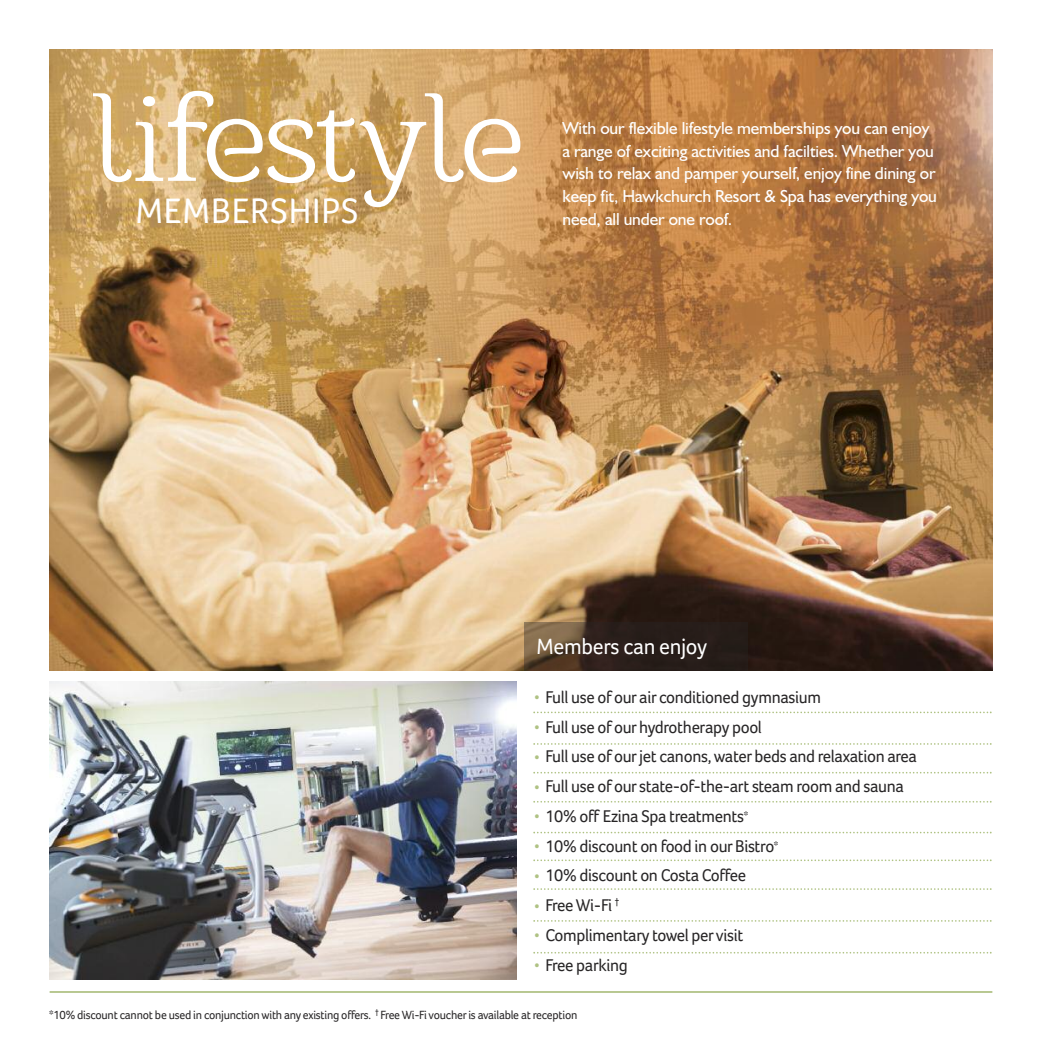
<style>
.page{position:relative;width:1042px;height:1042px;background:#fff}
.page>*{position:absolute;margin:0;border:0;box-sizing:border-box;transform-origin:0 0}
.t1{font:124.95px "Barkentina";letter-spacing:-.02em;color:#fff}
.t2{font:36.4px "Foco";letter-spacing:.025em;color:#fff;scale:.95 1}
.t3{font:22.75px "Foco";letter-spacing:-.015em;color:#fff;scale:.95 1}
.t4{font:17.5px/29.8px "Foco";letter-spacing:-.02em;color:#272526;scale:.96 1}
.t5{font:17.5px/22.8px "Humanist 521 BT";letter-spacing:-.01em;color:#fff}
.t6{font:12.25px "Foco";letter-spacing:-.02em;color:#272526;scale:.95 1}
.s1{font-weight:700;font-size:26.25px;color:#afc283}
.s2{font-size:12.25px}
</style>
<div class="page">
<img style="left:50px;top:50px;width:942px;height:620px">
<svg style="left:533px;top:711px;width:458px;height:2px"></svg>
<svg style="left:533px;top:743px;width:458px;height:2px"></svg>
<svg style="left:533px;top:772px;width:458px;height:1px"></svg>
<svg style="left:533px;top:952px;width:458px;height:1px"></svg>
<svg style="left:533px;top:920px;width:458px;height:2px"></svg>
<svg style="left:533px;top:888px;width:458px;height:2px"></svg>
<svg style="left:533px;top:859px;width:458px;height:2px"></svg>
<svg style="left:533px;top:831px;width:458px;height:2px"></svg>
<svg style="left:533px;top:801px;width:458px;height:1px"></svg>
<img style="left:50px;top:681px;width:466px;height:298px">
<div style="left:524px;top:622px;width:224px;height:48px;background:#272526;opacity:.4"></div>
<hr style="left:50px;top:991px;width:942px;height:2px;background:#afc283">
<h1 class="t1" style="left:93px;top:94px;width:436px">lifestyle</h1>
<h2 class="t2" style="left:135px;top:190px;width:236px">MEMBERSHIPS</h2>
<p class="t5" style="left:562px;top:118px;width:376px">With our flexible lifestyle memberships you can enjoy a range of exciting activities and facilties. Whether you wish to relax and pamper yourself, enjoy fine dining or keep fit, Hawkchurch Resort &amp; Spa has everything you need, all under one roof.</p>
<h3 class="t3" style="left:536px;top:633px;width:181px">Members can enjoy</h3>
<p class="t4" style="left:533px;top:682px;width:401px"><span class="s1">·</span> Full use of our air conditioned gymnasium<br><span class="s1">·</span> Full use of ourhydrotherapy pool<br><span class="s1">·</span> Full use of ourjet canons, waterbeds and relaxation area <span class="s1">·</span> Full use of our state-of-the-art steam room and sauna<br><span class="s1">·</span> 10% off Ezina Spa treatments<span class="s2">*<br></span><span class="s1">·</span> 10% discount on food in ourBistro<span class="s2">*<br></span><span class="s1">·</span> 10% discount on Costa Coffee<br><span class="s1">·</span> Free Wi-Fi <sup>†<br></sup><span class="s1">·</span> Complimentary towel pervisit<br><span class="s1">·</span> Free parking</p>
<p class="t6" style="left:49px;top:1007px;width:558px">*10% discount cannot be used in conjunction with any existing offers. <sup>†</sup> Free Wi-Fi voucheris available at reception</p>
</div>
